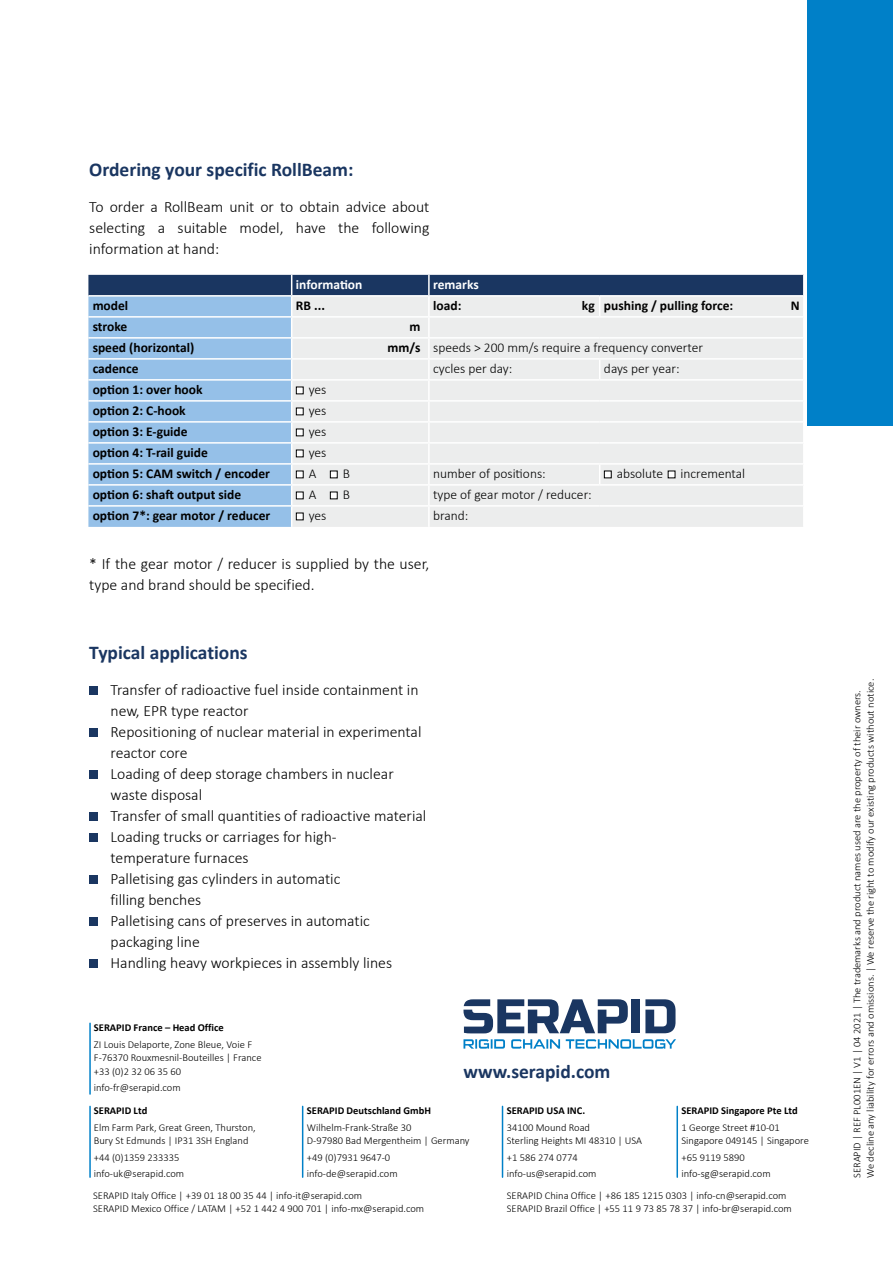
<style>
.page{position:relative;width:893px;height:1263px;background:#fff}
.page>*{position:absolute;margin:0;border:0;box-sizing:border-box;transform-origin:0 0}
.t1{font:700 19.5px "Calibri";color:#1a3661}
.t2{font:300 15.75px/21px "Calibri";color:#000}
.t3{font:700 13.5px "Calibri";color:#000}
.t4{font:300 13.5px "Calibri";color:#000}
.t5{font:700 13.5px "Calibri";color:#fff}
.t6{font:300 10.5px/13.5px "Calibri";color:#000}
.t7{font:700 10.5px "Calibri";color:#000}
.s1{font-weight:700}
</style>
<div class="page">
<div style="left:808px;top:0;width:85px;height:425px;background:#0080c8"></div>
<svg style="left:463px;top:1039px;width:213px;height:9px"></svg>
<svg style="left:645px;top:999px;width:30px;height:34px"></svg>
<div style="left:631px;top:999px;width:9px;height:34px;background:#1a3661"></div>
<svg style="left:463px;top:999px;width:165px;height:34px"></svg>
<svg style="left:88px;top:275px;width:716px;height:252px;background:#c7d4e1"></svg>
<hr style="left:429px;top:337px;width:171px;height:2px;background:#fff">
<hr style="left:600px;top:337px;width:205px;height:2px;background:#fff">
<div style="left:296px;top:387px;width:7px;height:7px;background:#fff"></div>
<div style="left:296px;top:387px;width:8px;height:7px;border:1px solid #000"></div>
<div style="left:296px;top:408px;width:7px;height:7px;background:#fff"></div>
<div style="left:296px;top:408px;width:8px;height:7px;border:1px solid #000"></div>
<div style="left:296px;top:429px;width:7px;height:7px;background:#fff"></div>
<div style="left:296px;top:429px;width:8px;height:7px;border:1px solid #000"></div>
<div style="left:296px;top:450px;width:7px;height:7px;background:#fff"></div>
<div style="left:296px;top:450px;width:8px;height:7px;border:1px solid #000"></div>
<div style="left:296px;top:471px;width:7px;height:7px;background:#fff"></div>
<div style="left:296px;top:471px;width:8px;height:7px;border:1px solid #000"></div>
<div style="left:330px;top:471px;width:7px;height:7px;background:#fff"></div>
<div style="left:330px;top:471px;width:8px;height:7px;border:1px solid #000"></div>
<div style="left:604px;top:471px;width:7px;height:7px;background:#fff"></div>
<div style="left:604px;top:471px;width:8px;height:7px;border:1px solid #000"></div>
<div style="left:668px;top:471px;width:7px;height:7px;background:#fff"></div>
<div style="left:296px;top:492px;width:7px;height:7px;background:#fff"></div>
<div style="left:296px;top:492px;width:8px;height:7px;border:1px solid #000"></div>
<div style="left:330px;top:492px;width:7px;height:7px;background:#fff"></div>
<div style="left:330px;top:492px;width:8px;height:7px;border:1px solid #000"></div>
<div style="left:296px;top:513px;width:7px;height:7px;background:#fff"></div>
<div style="left:296px;top:513px;width:8px;height:7px;border:1px solid #000"></div>
<div style="left:89px;top:686px;width:9px;height:8px;background:#1a3661"></div>
<div style="left:89px;top:728px;width:9px;height:8px;background:#1a3661"></div>
<div style="left:89px;top:770px;width:9px;height:8px;background:#1a3661"></div>
<div style="left:89px;top:812px;width:9px;height:8px;background:#1a3661"></div>
<div style="left:89px;top:833px;width:9px;height:8px;background:#1a3661"></div>
<div style="left:89px;top:875px;width:9px;height:8px;background:#1a3661"></div>
<div style="left:89px;top:917px;width:9px;height:8px;background:#1a3661"></div>
<div style="left:89px;top:959px;width:9px;height:8px;background:#1a3661"></div>
<hr style="left:89px;top:1106px;width:2px;height:71px;background:#0080c8">
<hr style="left:676px;top:1106px;width:2px;height:71px;background:#0080c8">
<hr style="left:502px;top:1106px;width:1px;height:71px;background:#0080c8">
<hr style="left:302px;top:1106px;width:1px;height:71px;background:#0080c8">
<hr style="left:89px;top:1023px;width:2px;height:71px;background:#0080c8">
<h1 class="t1" style="left:89px;top:162px;width:266px">Ordering your specific RollBeam:</h1>
<h2 class="t2" style="left:89px;top:198px;width:342px;text-align:justify">To order a RollBeam unit or to obtain advice about selecting a suitable model, have the following information at hand:</h2>
<p class="t5" style="left:296px;top:275px;width:68px">informa琀椀on</p>
<p class="t5" style="left:433px;top:280px;width:47px">remarks</p>
<p class="t3" style="left:93px;top:301px;width:37px">model</p>
<p class="t3" style="left:296px;top:301px;width:31px">RB ...</p>
<p class="t3" style="left:433px;top:301px;width:30px">load:</p>
<p class="t3" style="left:582px;top:301px;width:153px">kg pushing / pulling force:</p>
<p class="t3" style="left:791px;top:301px;width:10px">N</p>
<p class="t3" style="left:93px;top:322px;width:36px">stroke</p>
<p class="t3" style="left:409px;top:322px;width:12px">m</p>
<p class="t3" style="left:93px;top:342px;width:103px">speed (horizontal)</p>
<p class="t4" style="left:388px;top:343px;width:317px"><span class="s1">mm/s</span> speeds &gt; 200 mm/s require a frequency converter</p>
<p class="t3" style="left:93px;top:363px;width:47px">cadence</p>
<p class="t4" style="left:433px;top:364px;width:81px">cycles per day:</p>
<p class="t4" style="left:604px;top:364px;width:77px">days per year:</p>
<p class="t3" style="left:93px;top:380px;width:111px">op琀椀on 1: over hook</p>
<p class="t4" style="left:309px;top:385px;width:19px">yes</p>
<p class="t3" style="left:93px;top:401px;width:95px">op琀椀on 2: C-hook</p>
<p class="t4" style="left:309px;top:406px;width:19px">yes</p>
<p class="t3" style="left:93px;top:422px;width:96px">op琀椀on 3: E-guide</p>
<p class="t4" style="left:309px;top:427px;width:19px">yes</p>
<p class="t3" style="left:93px;top:443px;width:117px">op琀椀on 4: T-rail guide</p>
<p class="t4" style="left:309px;top:448px;width:19px">yes</p>
<p class="t3" style="left:93px;top:464px;width:179px">op琀椀on 5: CAM switch / encoder</p>
<p class="t4" style="left:309px;top:469px;width:9px">A</p>
<p class="t4" style="left:343px;top:469px;width:9px">B</p>
<p class="t4" style="left:433px;top:465px;width:114px">number of posi琀椀ons:</p>
<p class="t4" style="left:617px;top:469px;width:48px">absolute</p>
<p class="t4" style="left:680px;top:469px;width:66px">incremental</p>
<p class="t3" style="left:93px;top:485px;width:150px">op琀椀on 6: sha昀琀 output side</p>
<p class="t4" style="left:309px;top:490px;width:9px">A</p>
<p class="t4" style="left:343px;top:490px;width:9px">B</p>
<p class="t4" style="left:433px;top:490px;width:160px">type of gear motor / reducer:</p>
<p class="t3" style="left:93px;top:506px;width:179px">op琀椀on 7*: gear motor / reducer</p>
<p class="t4" style="left:309px;top:511px;width:19px">yes</p>
<p class="t4" style="left:433px;top:511px;width:37px">brand:</p>
<h2 class="t2" style="left:89px;top:554px;width:342px">* If the gear motor / reducer is supplied by the user, type and brand should be specified.</h2>
<h1 class="t1" style="left:89px;top:644px;width:160px">Typical applications</h1>
<p class="t2" style="left:111px;top:680px;width:317px">Transfer of radioactive fuel inside containment in new, EPR type reactor<br>Repositioning of nuclear material in experimental reactor core<br>Loading of deep storage chambers in nuclear waste disposal<br>Transfer of small quantities of radioactive material Loading trucks or carriages for high-<br>temperature furnaces<br>Palletising gas cylinders in automatic<br>filling benches<br>Palletising cans of preserves in automatic packaging line<br>Handling heavy workpieces in assembly lines</p>
<p class="t7" style="left:94px;top:1023px;width:131px">SERAPID France – Head Office</p>
<p class="t6" style="left:94px;top:1038px;width:169px">ZI Louis Delaporte, Zone Bleue, Voie F<br>F-76370 Rouxmesnil-Bouteilles | France +33 (0)2 32 06 35 60</p>
<p class="t6" style="left:94px;top:1081px;width:88px">info-fr@serapid.com</p>
<h1 class="t1" style="left:463px;top:1063px;width:148px">www.serapid.com</h1>
<p class="t7" style="left:94px;top:1107px;width:55px">SERAPID Ltd</p>
<p class="t6" style="left:94px;top:1121px;width:163px">Elm Farm Park, Great Green, Thurston,<br>Bury St Edmunds | IP31 3SH England</p>
<p class="t6" style="left:94px;top:1150px;width:92px;line-height:16.5px">+44 (0)1359 233335 info-uk@serapid.com</p>
<p class="t7" style="left:307px;top:1107px;width:126px">SERAPID Deutschland GmbH</p>
<p class="t6" style="left:307px;top:1121px;width:164px">Wilhelm-Frank-Straße 30<br>D-97980 Bad Mergentheim | Germany</p>
<p class="t6" style="left:307px;top:1150px;width:92px;line-height:16.5px">+49 (0)7931 9647-0 info-de@serapid.com</p>
<p class="t7" style="left:507px;top:1107px;width:80px">SERAPID USA INC.</p>
<p class="t6" style="left:507px;top:1121px;width:137px">34100 Mound Road<br>Sterling Heights MI 48310 | USA</p>
<p class="t6" style="left:507px;top:1150px;width:91px;line-height:16.5px">+1 586 274 0774 info-us@serapid.com</p>
<p class="t7" style="left:681px;top:1107px;width:118px">SERAPID Singapore Pte Ltd</p>
<p class="t6" style="left:681px;top:1121px;width:129px">1 George Street #10-01<br>Singapore 049145 | Singapore</p>
<p class="t6" style="left:681px;top:1150px;width:91px;line-height:16.5px">+65 9119 5890 info-sg@serapid.com</p>
<p class="t6" style="left:93px;top:1189px;width:332px">SERAPID Italy Office | +39 01 18 00 35 44 | info-it@serapid.com<br>SERAPID Mexico Office / LATAM | +52 1 442 4 900 701 | info-mx@serapid.com</p>
<p class="t6" style="left:507px;top:1189px;width:287px">SERAPID China Office | +86 185 1215 0303 | info-cn@serapid.com<br>SERAPID Brazil Office | +55 11 9 73 85 78 37 | info-br@serapid.com</p>
<p class="t6" style="left:851px;top:1178px;width:501px;rotate:-90deg">SERAPID | REF PL001EN | V1 | 04 2021 | The trademarks and product names used are the property of their owners.<br>We decline any liability for errors and omissions. | We reserve the right to modify our existing products without notice.</p>
</div>
